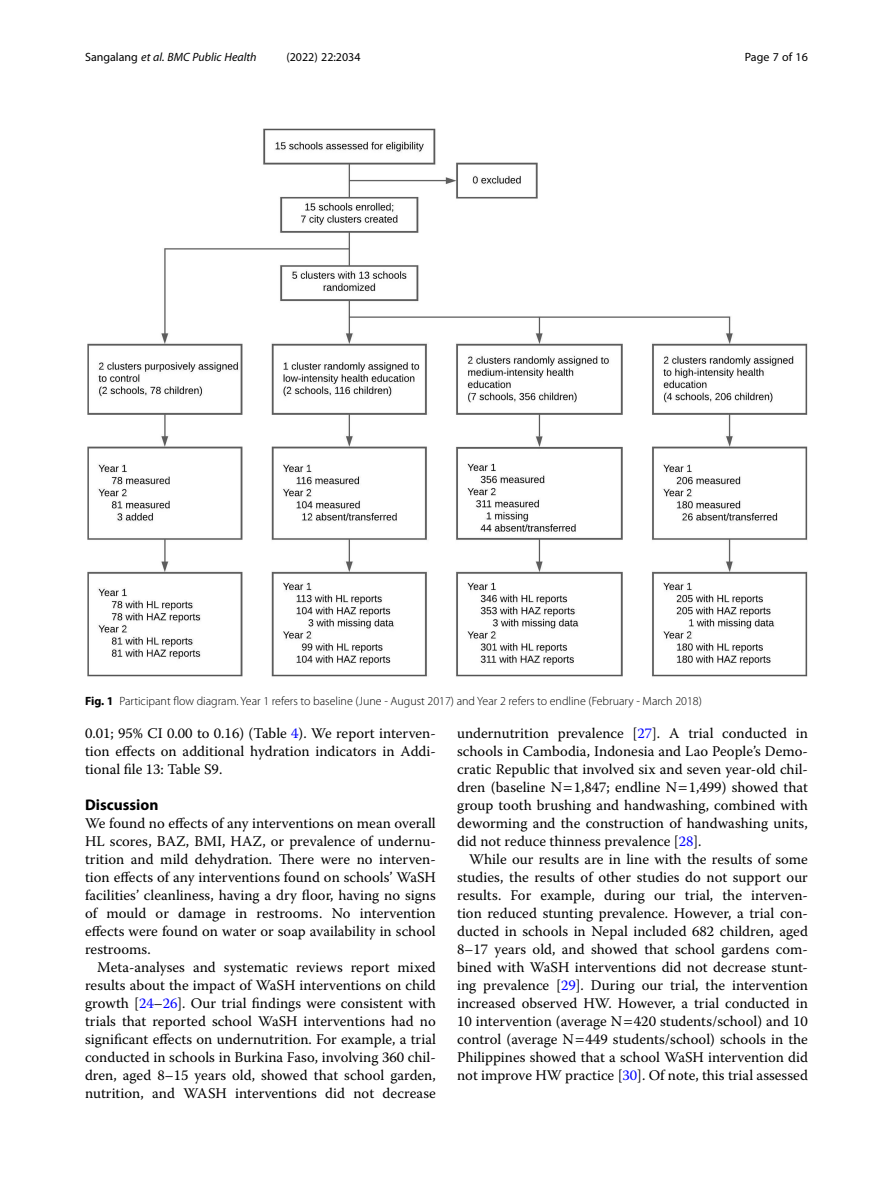
<style>
.page{position:relative;width:893px;height:1191px;background:#fff}
.page>*{position:absolute;margin:0;border:0;box-sizing:border-box;transform-origin:0 0}
.Head_1{font:700 15.45px "Myriad Pro";color:#000}
.Body_Text_Indent{font:14.7px/18px "Warnock Pro";color:#000;text-align:justify}
.Body_Text{font:14.7px/18px "Warnock Pro";color:#000;text-align:justify}
.Figure_Caption{font:300 12px "Myriad Pro";color:#000}
.t1{font:italic 12px "Myriad Pro";color:#000}
.t2{font:12px "Myriad Pro";color:#000}
.s1{font-style:normal}
.s2{font-weight:700}
.s3{color:#00f}
</style>
<div class="page">
<img style="left:87px;top:128px;width:721px;height:549px">
<p class="t1" style="left:85px;top:50px;width:173px"><span class="s1">Sangalang</span> et al. BMC Public Health</p>
<p class="t2" style="left:286px;top:50px;width:76px">(2022) 22:2034</p>
<p class="t2" style="left:745px;top:50px;width:65px">Page 7 of 16</p>
<p class="Figure_Caption" style="left:85px;top:694px;width:618px"><span class="s2">Fig. 1</span> Participant flow diagram. Year 1 refers to baseline (June - August 2017) and Year 2 refers to endline (February - March 2018)</p>
<p class="Body_Text" style="left:85px;top:724px;width:352px">0.01; 95% CI 0.00 to 0.16) (Table <span class="s3">4</span>). We report interven&shy;tion effects on additional hydration indicators in Addi&shy;tional file 13: Table S9.</p>
<p class="Head_1" style="left:85px;top:795px;width:75px">Discussion</p>
<p class="Body_Text" style="left:85px;top:814px;width:352px">We found no effects of any interventions on mean overall HL scores, BAZ, BMI, HAZ, or prevalence of undernu&shy;trition and mild dehydration. There were no interven&shy;tion effects of any interventions found on schools’ WaSH facilities’ cleanliness, having a dry floor, having no signs of mould or damage in restrooms. No intervention effects were found on water or soap availability in school restrooms.</p>
<p class="Body_Text_Indent" style="left:85px;top:958px;width:352px;text-indent:12px">Meta-analyses and systematic reviews report mixed results about the impact of WaSH interventions on child growth [<span class="s3">24</span>–<span class="s3">26</span>]. Our trial findings were consistent with trials that reported school WaSH interventions had no significant effects on undernutrition. For example, a trial conducted in schools in Burkina Faso, involving 360 chil&shy;dren, aged 8–15 years old, showed that school garden, nutrition, and WASH interventions did not decrease</p>
<p class="Body_Text_Indent" style="left:457px;top:724px;width:352px">undernutrition prevalence [<span class="s3">27</span>]. A trial conducted in schools in Cambodia, Indonesia and Lao People’s Demo&shy;cratic Republic that involved six and seven year-old chil&shy;dren (baseline N 1,847; endline N 1,499) showed that group tooth brushing and handwashing, combined with deworming and the construction of handwashing units, did not reduce thinness prevalence [<span class="s3">28</span>].</p>
<p class="Body_Text_Indent" style="left:457px;top:850px;width:352px;text-indent:12px">While our results are in line with the results of some studies, the results of other studies do not support our results. For example, during our trial, the interven&shy;tion reduced stunting prevalence. However, a trial con&shy;ducted in schools in Nepal included 682 children, aged 8–17 years old, and showed that school gardens com&shy;bined with WaSH interventions did not decrease stunt&shy;ing prevalence [<span class="s3">29</span>]. During our trial, the intervention increased observed HW. However, a trial conducted in 10 intervention (average N 420 students/school) and 10 control (average N 449 students/school) schools in the Philippines showed that a school WaSH intervention did not improve HW practice [<span class="s3">30</span>]. Of note, this trial assessed</p>
</div>
